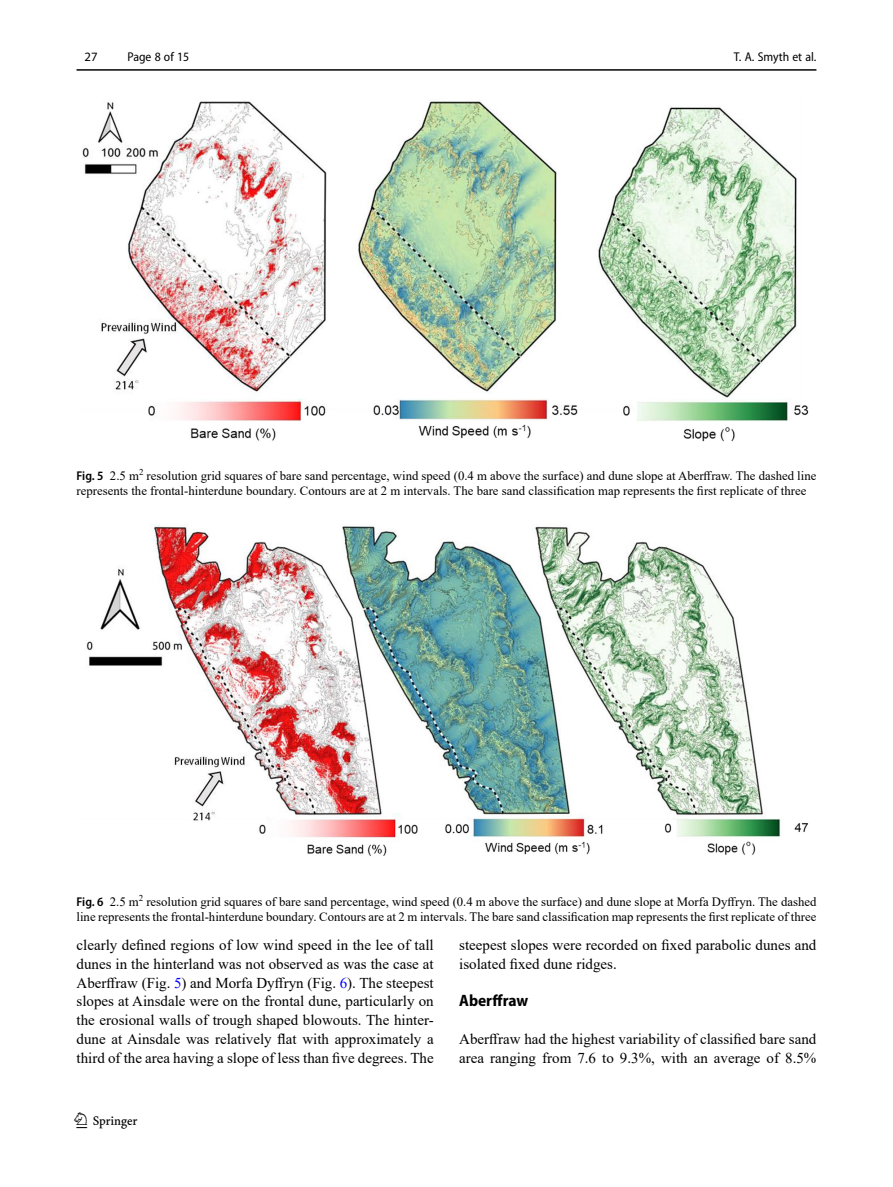
<style>
.page{position:relative;width:893px;height:1187px;background:#fff}
.page>*{position:absolute;margin:0;border:0;box-sizing:border-box;transform-origin:0 0}
.t1{font:22.5px "Springnew";color:#000}
.Head_2{font:700 semi-condensed 16.5px "Myriad Pro";color:#000}
.Body_Text{font:15px/18.8px "Times New Roman";color:#000}
.Figure_Caption{font:12.75px/15px "Times New Roman";color:#000}
.t2{font:semi-condensed 12.75px "Myriad Pro";color:#000}
.t3{font:12.75px "Myriad Pro";color:#000}
.s1{font-family:"Myriad Pro";font-weight:600;font-stretch:semi-condensed}
.s2{color:#00f}
</style>
<div class="page">
<hr style="left:77px;top:69px;width:739px;height:2px;background:#000">
<img style="left:82px;top:101px;width:727px;height:341px">
<img style="left:86px;top:524px;width:722px;height:332px">
<p class="t3" style="left:85px;top:48px;width:15px">27</p>
<p class="t2" style="left:127px;top:49px;width:63px">Page 8 of 15</p>
<p class="t2" style="left:734px;top:49px;width:84px">T. A. Smyth et al.</p>
<p class="Figure_Caption" style="left:77px;top:468px;width:741px"><span class="s1">Fig. 5</span> 2.5 m<sup>2</sup> resolution grid squares of bare sand percentage, wind speed (0.4 m above the surface) and dune slope at Aberffraw. The dashed line represents the frontal-hinterdune boundary. Contours are at 2 m intervals. The bare sand classification map represents the first replicate of three</p>
<p class="Figure_Caption" style="left:77px;top:894px;width:741px"><span class="s1">Fig. 6</span> 2.5 m<sup>2</sup> resolution grid squares of bare sand percentage, wind speed (0.4 m above the surface) and dune slope at Morfa Dyffryn. The dashed line represents the frontal-hinterdune boundary. Contours are at 2 m intervals. The bare sand classification map represents the first replicate of three</p>
<p class="Body_Text" style="left:77px;top:935px;width:359px;text-align:justify">clearly defined regions of low wind speed in the lee of tall dunes in the hinterland was not observed as was the case at Aberffraw (Fig. <span class="s2">5</span>) and Morfa Dyffryn (Fig. <span class="s2">6</span>). The steepest slopes at Ainsdale were on the frontal dune, particularly on the erosional walls of trough shaped blowouts. The hinter&shy;dune at Ainsdale was relatively flat with approximately a third of the area having a slope of less than five degrees. The</p>
<h1 class="t1" style="left:77px;top:1107px;width:63px">1 3</h1>
<p class="Body_Text" style="left:459px;top:935px;width:359px">steepest slopes were recorded on fixed parabolic dunes and isolated fixed dune ridges.</p>
<p class="Head_2" style="left:459px;top:991px;width:70px">Aberffraw</p>
<p class="Body_Text" style="left:459px;top:1028px;width:359px">Aberffraw had the highest variability of classified bare sand area ranging from 7.6 to 9.3%, with an average of 8.5%</p>
</div>
